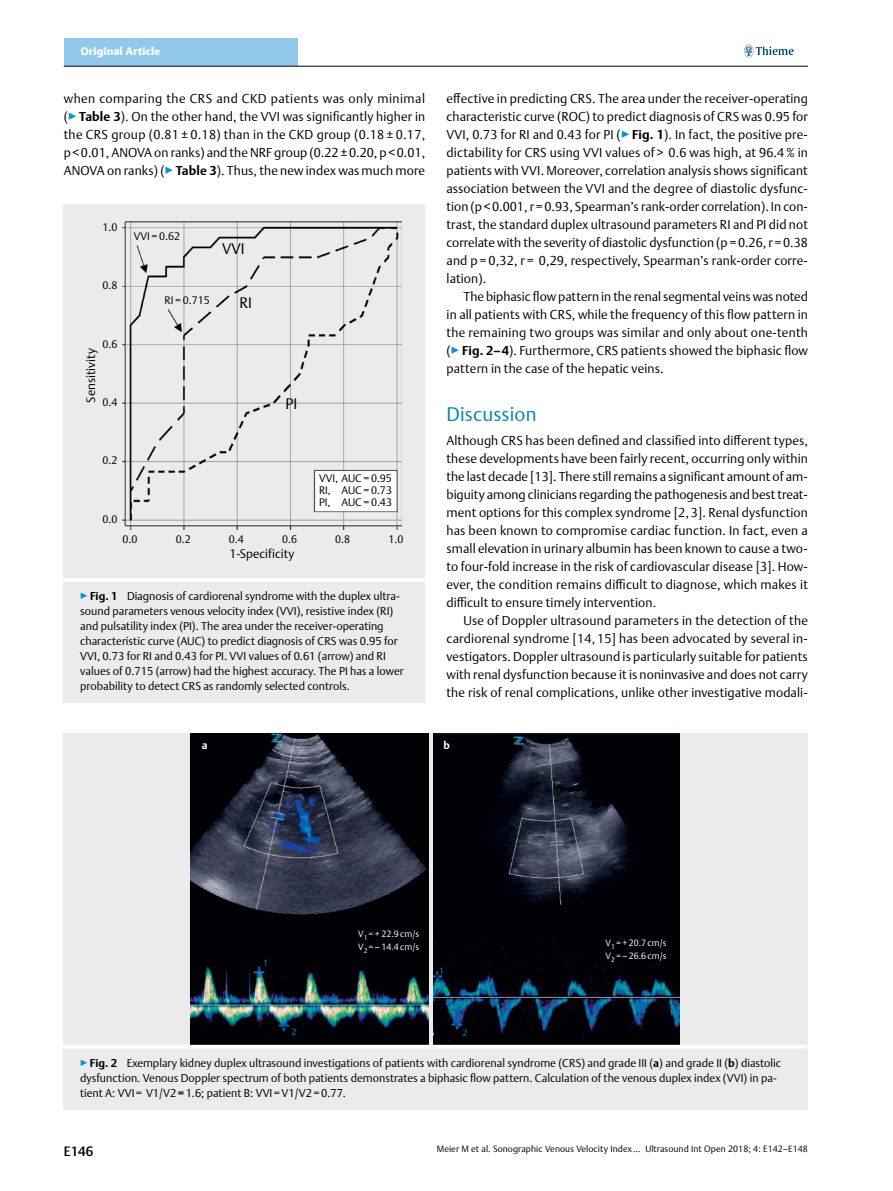
<style>
.page{position:relative;width:893px;height:1191px;background:#fff}
.page>*{position:absolute;margin:0;border:0;box-sizing:border-box;transform-origin:0 0}
.t1{font:300 19.5px "Thieme Argo 2011";letter-spacing:.01em;color:#0083c2}
.t2{font:300 15.15px "Thieme Argo 2011";color:#000}
.t3{font:500 13.5px "Thieme Argo 2011";color:#000}
.t4{font:300 12.75px/18px "Thieme Argo 2011";letter-spacing:.01em;color:#000;text-align:justify}
.t5{font:300 12.3px "Thieme Argo 2011";color:#000}
.t6{font:300 11.25px/15px "Thieme Argo 2011";color:#000}
.t7{font:300 10.8px/11.9px "Thieme Argo 2011";color:#000}
.t8{font:900 10.8px "Thieme Argo 2011";letter-spacing:.01em;color:#fff}
.t9{font:700 10.8px "Thieme Argo 2011";color:#fff}
.t10{font:300 9px "Thieme Argo 2011";letter-spacing:.01em;color:#000}
.t11{font:300 9px "Thieme Argo 2011";color:#fff}
.t12{font:300 9px "Thieme Argo 2011";color:#008ac7}
.s1{color:#0095da}
.s2{font-weight:700}
</style>
<div class="page">
<div style="left:64px;top:38px;width:234px;height:28px;background:#91c9ed"></div>
<svg style="left:744px;top:45px;width:50px;height:12px"></svg>
<hr style="left:64px;top:66px;width:744px;height:1px;background:#000">
<div style="left:63px;top:204px;width:362px;height:374px;background:#ebebec"></div>
<img style="left:122px;top:221px;width:280px;height:308px">
<div style="left:63px;top:578px;width:362px;height:124px;background:#ebebec"></div>
<hr style="left:63px;top:578px;width:362px;height:4px;background:#fff">
<div style="left:63px;top:733px;width:744px;height:312px;background:#ebebec"></div>
<img style="left:191px;top:733px;width:238px;height:311px">
<img style="left:433px;top:733px;width:247px;height:311px">
<div style="left:63px;top:1045px;width:744px;height:64px;background:#ebebec"></div>
<svg style="left:63px;top:1044px;width:744px;height:4px;background:#dcdcdc"></svg>
<p class="t8" style="left:81px;top:44px;width:81px">Original Article</p>
<p class="t4" style="left:64px;top:89px;width:363px">when comparing the CRS and CKD patients was only minimal (<span class="s1">▶</span><span class="s2">Table 3</span>). On the other hand, the VVI was significantly higher in the CRS group (0.81 ± 0.18) than in the CKD group (0.18 ± 0.17, p&lt;0.01, ANOVA on ranks) and the NRF group (0.22±0.20, p&lt;0.01, ANOVA on ranks) (<span class="s1">▶</span><span class="s2">Table 3</span>). Thus, the new index was much more</p>
<p class="t4" style="left:446px;top:89px;width:363px">effective in predicting CRS. The area under the receiver-operating characteristic curve (ROC) to predict diagnosis of CRS was 0.95 for VVI, 0.73 for RI and 0.43 for PI (<span class="s1">▶</span><span class="s2">Fig. 1</span>). In fact, the positive pre&shy;dictability for CRS using VVI values of &gt; 0.6 was high, at 96.4% in patients with VVI. Moreover, correlation analysis shows significant association between the VVI and the degree of diastolic dysfunc&shy;tion (p&lt;0.001, r=0.93, Spearman’s rank-order correlation). In con&shy;trast, the standard duplex ultrasound parameters RI and PI did not correlate with the severity of diastolic dysfunction (p=0.26, r=0.38 and p = 0,32, r = 0,29, respectively, Spearman’s rank-order corre&shy;lation).</p>
<p class="t4" style="left:446px;top:287px;width:363px;text-indent:17px">The biphasic flow pattern in the renal segmental veins was noted in all patients with CRS, while the frequency of this flow pattern in the remaining two groups was similar and only about one-tenth (<span class="s1">▶</span><span class="s2">Fig. 2– 4</span>). Furthermore, CRS patients showed the biphasic flow pattern in the case of the hepatic veins.</p>
<h1 class="t1" style="left:446px;top:401px;width:92px">Discussion</h1>
<p class="t4" style="left:446px;top:431px;width:363px">Although CRS has been defined and classified into different types, these developments have been fairly recent, occurring only within the last decade [13]. There still remains a significant amount of am&shy;biguity among clinicians regarding the pathogenesis and best treat&shy;ment options for this complex syndrome [2, 3]. Renal dysfunction has been known to compromise cardiac function. In fact, even a small elevation in urinary albumin has been known to cause a two&shy;to four-fold increase in the risk of cardiovascular disease [3]. How&shy;ever, the condition remains difficult to diagnose, which makes it difficult to ensure timely intervention.</p>
<p class="t4" style="left:446px;top:611px;width:363px;text-indent:17px">Use of Doppler ultrasound parameters in the detection of the cardiorenal syndrome [14, 15] has been advocated by several in&shy;vestigators. Doppler ultrasound is particularly suitable for patients with renal dysfunction because it is noninvasive and does not carry the risk of renal complications, unlike other investigative modali-</p>
<p class="t7" style="left:103px;top:221px;width:16px">1.0</p>
<p class="t7" style="left:134px;top:230px;width:48px">VVI= 0.62</p>
<p class="t2" style="left:222px;top:239px;width:24px">VVI</p>
<p class="t7" style="left:103px;top:279px;width:16px">0.8</p>
<p class="t7" style="left:165px;top:294px;width:47px">RI = 0.715</p>
<p class="t2" style="left:239px;top:293px;width:14px">RI</p>
<p class="t7" style="left:103px;top:338px;width:16px">0.6</p>
<p class="t5" style="left:83px;top:403px;width:56px;rotate:-90deg">Sensitivity</p>
<p class="t2" style="left:285px;top:393px;width:13px">PI</p>
<p class="t7" style="left:103px;top:396px;width:16px">0.4</p>
<p class="t7" style="left:103px;top:454px;width:16px">0.2</p>
<p class="t7" style="left:319px;top:472px;width:74px">VVI, AUC=0.95<br>RI,<br>PI,</p>
<p class="t7" style="left:342px;top:484px;width:52px">AUC=0.73<br>AUC=0.43</p>
<p class="t7" style="left:103px;top:512px;width:16px">0.0</p>
<p class="t7" style="left:335px;top:532px;width:16px">0.8</p>
<p class="t7" style="left:388px;top:532px;width:16px">1.0</p>
<p class="t7" style="left:123px;top:532px;width:16px">0.0</p>
<p class="t7" style="left:176px;top:532px;width:16px">0.2</p>
<p class="t7" style="left:229px;top:532px;width:16px">0.4</p>
<p class="t7" style="left:282px;top:532px;width:16px">0.6</p>
<p class="t5" style="left:229px;top:545px;width:67px">1-Specificity</p>
<p class="t6" style="left:80px;top:588px;width:325px"><span class="s1">▶</span><span class="s2">Fig. 1</span> Diagnosis of cardiorenal syndrome with the duplex ultra&shy;sound parameters venous velocity index (VVI), resistive index (RI) and pulsatility index (PI). The area under the receiver-operating characteristic curve (AUC) to predict diagnosis of CRS was 0.95 for VVI, 0.73 for RI and 0.43 for PI. VVI values of 0.61 (arrow) and RI values of 0.715 (arrow) had the highest accuracy. The PI has a lower probability to detect CRS as randomly selected controls.</p>
<p class="t9" style="left:202px;top:737px;width:7px">a</p>
<p class="t9" style="left:443px;top:737px;width:8px">b</p>
<p class="t12" style="left:263px;top:957px;width:7px">1</p>
<p class="t11" style="left:358px;top:928px;width:63px">V<sub>1</sub> =+22.9cm/s</p>
<p class="t11" style="left:358px;top:940px;width:63px">V<sub>2</sub> =– 14.4 cm/s</p>
<p class="t11" style="left:606px;top:937px;width:63px">V<sub>1</sub> =+20.7 cm/s</p>
<p class="t11" style="left:606px;top:949px;width:63px">V<sub>2</sub> =– 26.6 cm/s</p>
<p class="t12" style="left:439px;top:964px;width:7px">1</p>
<p class="t12" style="left:291px;top:1025px;width:7px">2</p>
<p class="t12" style="left:462px;top:1027px;width:7px">2</p>
<p class="t6" style="left:80px;top:1054px;width:702px"><span class="s1">▶</span><span class="s2">Fig. 2</span> Exemplary kidney duplex ultrasound investigations of patients with cardiorenal syndrome (CRS) and grade III (<span class="s2">a</span>) and grade II (<span class="s2">b</span>) diastolic dysfunction. Venous Doppler spectrum of both patients demonstrates a biphasic flow pattern. Calculation of the venous duplex index (VVI) in pa&shy;tient A: VVI= V1/V2<span class="s2">=</span>1.6; patient B: VVI=V1/V2=0.77.</p>
<p class="t3" style="left:64px;top:1142px;width:31px">E146</p>
<p class="t10" style="left:437px;top:1143px;width:373px">Meier M et al. Sonographic Venous Velocity Index … Ultrasound Int Open 2018; 4: E142–E148</p>
</div>
